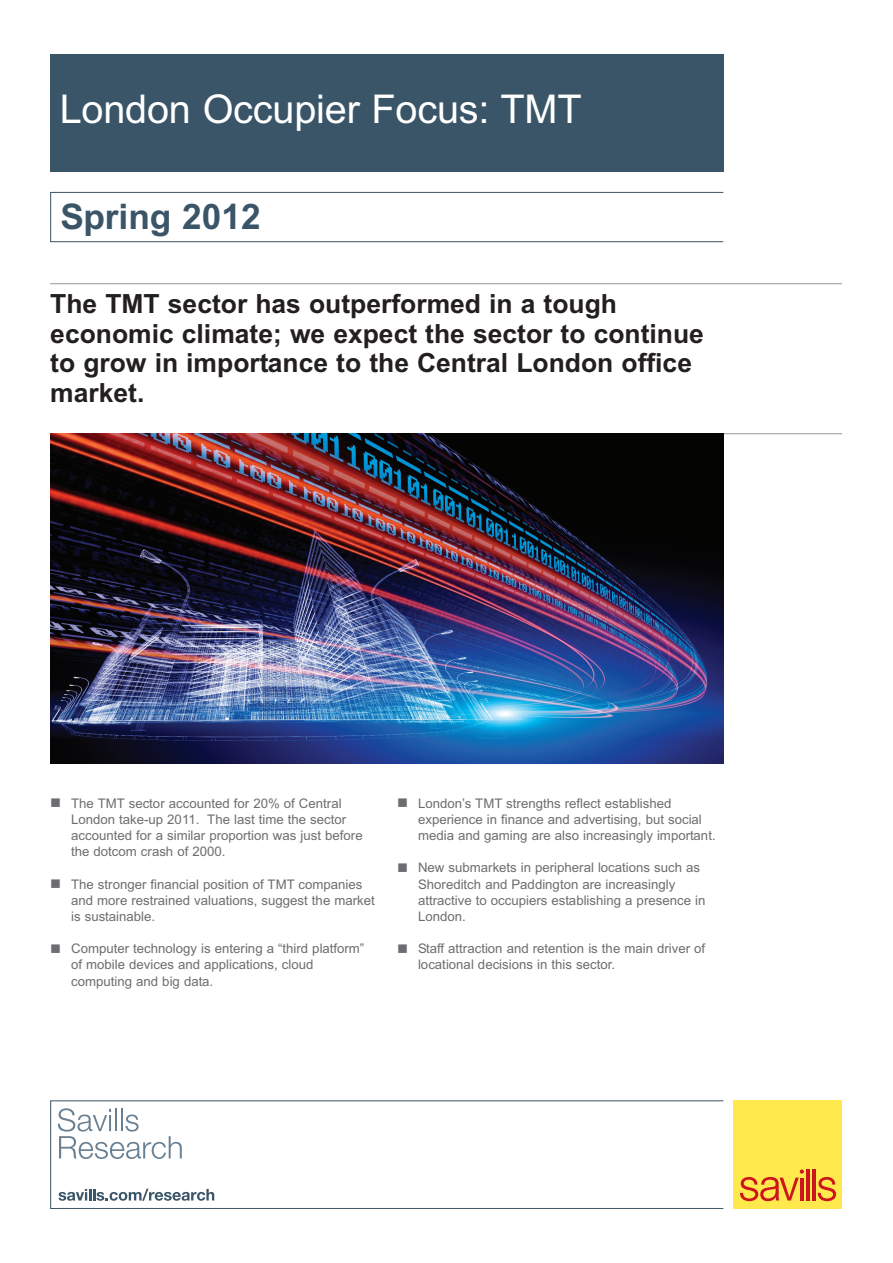
<style>
.page{position:relative;width:893px;height:1263px;background:#fff}
.page>*{position:absolute;margin:0;border:0;box-sizing:border-box;transform-origin:0 0}
.t1{font:39.75px "Arial MT+QHVUOW";letter-spacing:-.005em;color:#fff}
.t2{font:35.25px "Arial Bold MT+GRTUFH";color:#3b5568}
.t3{font:26.4px/29.4px "Arial Bold MT+GRTUFH";color:#231f20}
.t4{font:13.2px/16.2px "Arial MT+QHVUOW";color:#6c6d70}
</style>
<div class="page">
<div style="left:50px;top:55px;width:673px;height:116px;background:#3b5568"></div>
<div style="left:50px;top:1100px;width:674px;height:109px;border:1px solid #3b5568"></div>
<svg style="left:58px;top:1108px;width:124px;height:51px"></svg>
<div style="left:734px;top:1100px;width:108px;height:109px;background:#ffe94d"></div>
<svg style="left:740px;top:1169px;width:64px;height:32px"></svg>
<hr style="left:800px;top:1177px;width:3px;height:23px;background:#cd151d">
<hr style="left:807px;top:1169px;width:3px;height:31px;background:#cd151d">
<hr style="left:813px;top:1169px;width:3px;height:31px;background:#cd151d">
<svg style="left:818px;top:1177px;width:18px;height:24px"></svg>
<svg style="left:59px;top:1189px;width:155px;height:12px"></svg>
<hr style="left:50px;top:283px;width:792px;height:1px;background:#939598">
<hr style="left:50px;top:433px;width:792px;height:1px;background:#939598">
<hr style="left:50px;top:192px;width:1px;height:50px;background:#3b5568">
<hr style="left:50px;top:192px;width:673px;height:1px;background:#3b5568">
<hr style="left:50px;top:241px;width:673px;height:1px;background:#3b5568">
<img style="left:50px;top:434px;width:674px;height:329px">
<h1 class="t1" style="left:60px;top:95px;width:524px">London Occupier Focus: TMT</h1>
<h2 class="t2" style="left:60px;top:204px;width:202px">Spring 2012</h2>
<h3 class="t3" style="left:50px;top:292px;width:655px">The TMT sector has outperformed in a tough economic climate; we expect the sector to continue to grow in importance to the Central London office market.</h3>
<p class="t4" style="left:71px;top:796px;width:293px">The TMT sector accounted for 20% of Central London take-up 2011. The last time the sector accounted for a similar proportion was just before the dotcom crash of 2000.</p>
<p class="t4" style="left:71px;top:877px;width:305px">The stronger financial position of TMT companies and more restrained valuations, suggest the market is sustainable.</p>
<p class="t4" style="left:71px;top:942px;width:295px">Computer technology is entering a “third platform” of mobile devices and applications, cloud computing and big data.</p>
<p class="t4" style="left:418px;top:796px;width:299px">London’s TMT strengths reflect established experience in finance and advertising, but social media and gaming are also increasingly important.</p>
<p class="t4" style="left:418px;top:861px;width:289px">New submarkets in peripheral locations such as Shoreditch and Paddington are increasingly attractive to occupiers establishing a presence in London.</p>
<p class="t4" style="left:418px;top:942px;width:289px">Staff attraction and retention is the main driver of locational decisions in this sector.</p>
</div>
